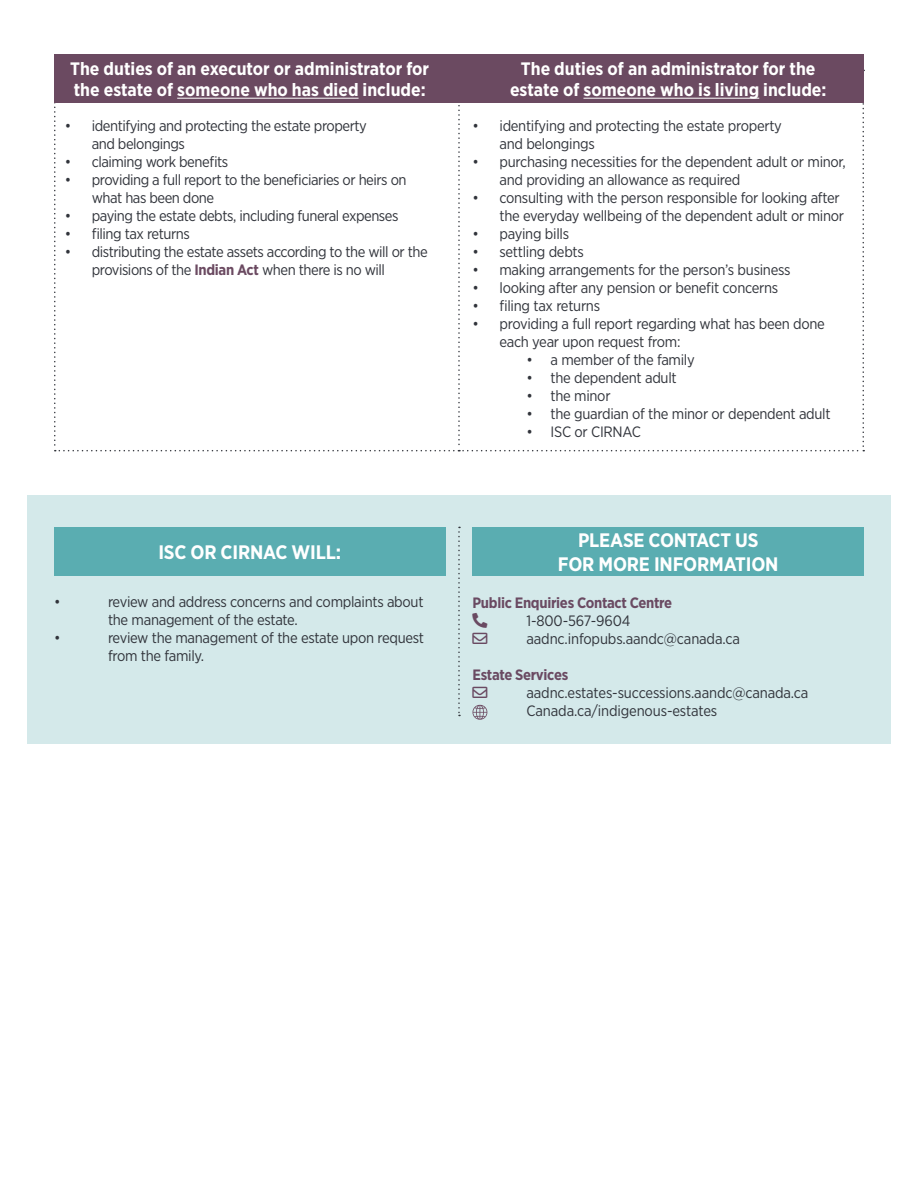
<style>
.page{position:relative;width:918px;height:1188px;background:#fff}
.page>*{position:absolute;margin:0;border:0;box-sizing:border-box;transform-origin:0 0}
.t1{font:700 19.5px/24px "Gotham Narrow";letter-spacing:-.01em;color:#fff;text-align:center}
.t2{font:700 18px/21.6px "Gotham Narrow";color:#fff}
.t3{font:15px/18px "Gotham Narrow";letter-spacing:-.02em;color:#31343b}
.t4{font:700 15px "Gotham Narrow";letter-spacing:-.02em;color:#6a4a62}
.t5{font:15px "Font Awesome 5 Free";color:#6a4a62}
.t6{font:15px "Font Awesome 5 Free Solid";color:#6a4a62}
.s1{font-weight:700;color:#6b4a61}
</style>
<div class="page">
<div style="left:27px;top:496px;width:864px;height:248px;background:#d4e9ea"></div>
<svg style="left:54px;top:103px;width:810px;height:348px"></svg>
<div style="left:54px;top:54px;width:810px;height:49px;background:#6b4a61"></div>
<hr style="left:177px;top:98px;width:182px;height:1px;background:#fff">
<hr style="left:583px;top:98px;width:176px;height:1px;background:#fff">
<div style="left:54px;top:527px;width:392px;height:48px;background:#5aadb1"></div>
<div style="left:472px;top:527px;width:392px;height:48px;background:#5aadb1"></div>
<svg style="left:473px;top:705px;width:14px;height:15px"></svg>
<svg style="left:458px;top:527px;width:2px;height:189px"></svg>
<p class="t2" style="left:70px;top:58px;width:360px">The duties of an executor or administrator for the estate of someone who has died include:</p>
<p class="t2" style="left:510px;top:58px;width:318px;text-align:center">The duties of an administrator for the estate of someone who is living include:</p>
<p class="t3" style="left:92px;top:117px;width:277px;text-indent:-27px">• identifying and protecting the estate property and belongings</p>
<p class="t3" style="left:65px;top:153px;width:165px">• claiming work benefits</p>
<p class="t3" style="left:92px;top:171px;width:316px;text-indent:-27px">• providing a full report to the beneficiaries or heirs on what has been done</p>
<p class="t3" style="left:65px;top:207px;width:335px">• paying the estate debts, including funeral expenses</p>
<p class="t3" style="left:65px;top:225px;width:127px">• filing tax returns</p>
<p class="t3" style="left:92px;top:243px;width:338px;text-indent:-27px">• distributing the estate assets according to the will or the provisions of the <span class="s1">Indian Act</span> when there is no will</p>
<h1 class="t1" style="left:158px;top:540px;width:184px">ISC OR CIRNAC WILL:</h1>
<p class="t3" style="left:54px;top:593px;width:8px">•</p>
<p class="t3" style="left:108px;top:593px;width:317px">review and address concerns and complaints about the management of the estate.</p>
<p class="t3" style="left:54px;top:629px;width:8px">•</p>
<p class="t3" style="left:108px;top:629px;width:318px">review the management of the estate upon request from the family.</p>
<p class="t3" style="left:499px;top:117px;width:284px;text-indent:-27px">• identifying and protecting the estate property and belongings</p>
<p class="t3" style="left:499px;top:153px;width:348px;text-indent:-27px">• purchasing necessities for the dependent adult or minor, and providing an allowance as required</p>
<p class="t3" style="left:472px;top:189px;width:373px;text-align:right">• consulting with the person responsible for looking after the everyday wellbeing of the dependent adult or minor</p>
<p class="t3" style="left:472px;top:225px;width:98px">• paying bills</p>
<p class="t3" style="left:472px;top:243px;width:113px">• settling debts</p>
<p class="t3" style="left:472px;top:261px;width:320px">• making arrangements for the person’s business</p>
<p class="t3" style="left:472px;top:279px;width:307px">• looking after any pension or benefit concerns</p>
<p class="t3" style="left:472px;top:297px;width:129px">• filing tax returns</p>
<p class="t3" style="left:499px;top:315px;width:327px;text-indent:-27px">• providing a full report regarding what has been done each year upon request from:</p>
<p class="t3" style="left:526px;top:351px;width:170px">• a member of the family</p>
<p class="t3" style="left:526px;top:369px;width:152px">• the dependent adult</p>
<p class="t3" style="left:526px;top:387px;width:86px">• the minor</p>
<p class="t3" style="left:526px;top:405px;width:306px">• the guardian of the minor or dependent adult</p>
<p class="t3" style="left:526px;top:423px;width:116px">• ISC or CIRNAC</p>
<h1 class="t1" style="left:558px;top:528px;width:222px">PLEASE CONTACT US<br>FOR MORE INFORMATION</h1>
<p class="t4" style="left:472px;top:593px;width:201px">Public Enquiries Contact Centre</p>
<p class="t6" style="left:472px;top:613px;width:16px">□■●▼</p>
<p class="t3" style="left:526px;top:612px;width:106px">1-800-567-9604</p>
<p class="t5" style="left:472px;top:631px;width:16px">■❖●□</p>
<p class="t3" style="left:526px;top:630px;width:215px">aadnc.infopubs.aandc@canada.ca</p>
<p class="t4" style="left:472px;top:665px;width:97px">Estate Services</p>
<p class="t5" style="left:472px;top:685px;width:16px">■❖●□</p>
<p class="t3" style="left:526px;top:684px;width:283px">aadnc.estates-successions.aandc@canada.ca<br>Canada.ca/indigenous-estates</p>
</div>
